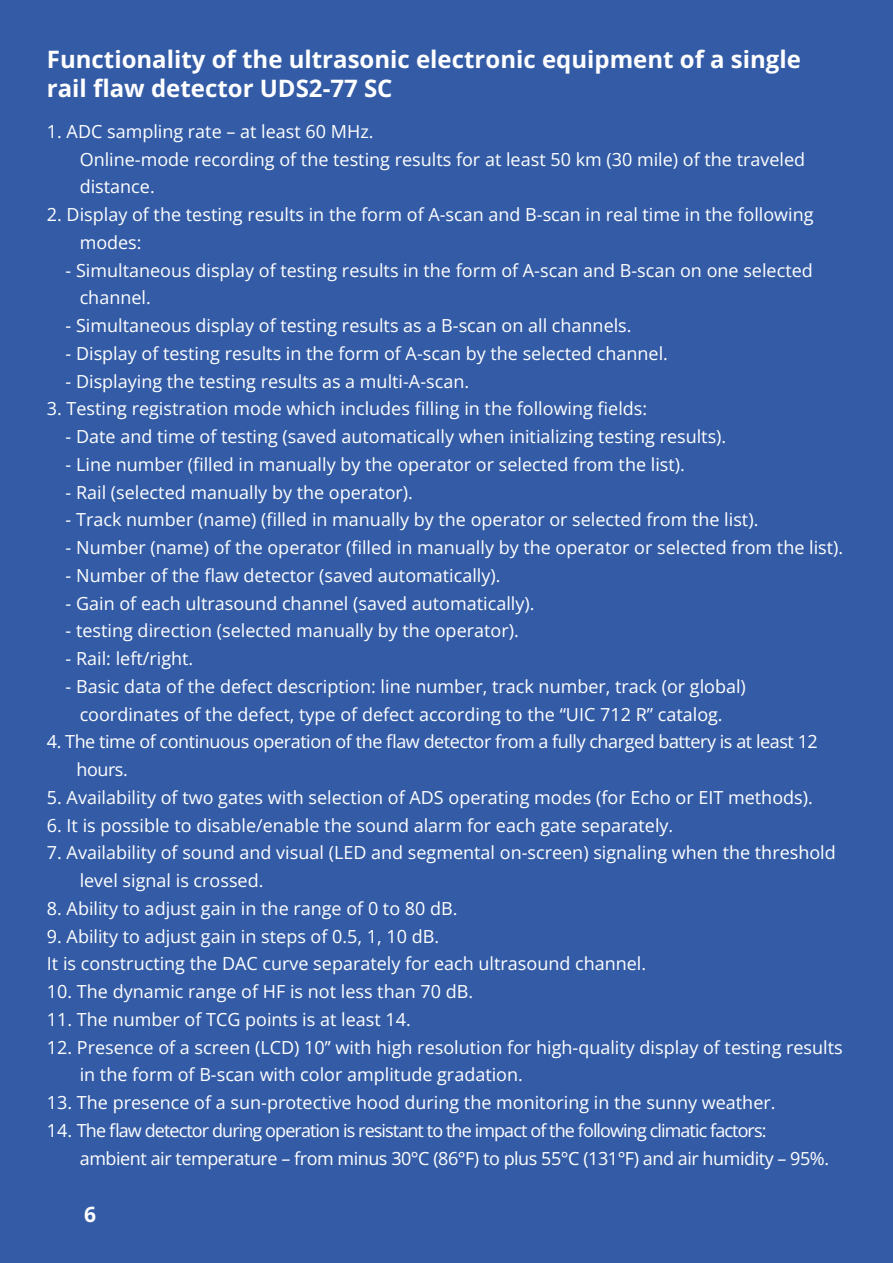
<style>
.page{position:relative;width:893px;height:1263px;background:#345ca6}
.page>*{position:absolute;margin:0;border:0;box-sizing:border-box;transform-origin:0 0}
.t1{font:700 24px/28.8px "Open Sans";color:#fff}
.t2{font:700 21px "Open Sans";color:#fff}
.t3{font:18px/27.8px "Open Sans";color:#fff}
.t4{font:18px/27.8px "Open Sans";letter-spacing:-.05em;color:#fff}
.t5{font:18px/27.8px "Open Sans";letter-spacing:-.025em;color:#fff}
</style>
<div class="page">
<h1 class="t1" style="left:47px;top:44px;width:756px">Functionality of the ultrasonic electronic equipment of a single rail flaw detector UDS2-77 SC</h1>
<p class="t3" style="left:80px;top:117px;width:727px;text-indent:-33px">1. ADC sampling rate – at least 60 MHz.<br>Online-mode recording of the testing results for at least 50 km (30 mile) of the traveled distance.</p>
<p class="t3" style="left:80px;top:200px;width:735px;text-indent:-33px">2. Display of the testing results in the form of A-scan and B-scan in real time in the following modes:</p>
<p class="t3" style="left:80px;top:256px;width:735px;text-indent:-14px">- Simultaneous display of testing results in the form of A-scan and B-scan on one selected channel.</p>
<p class="t3" style="left:66px;top:311px;width:567px">- Simultaneous display of testing results as a B-scan on all channels.</p>
<p class="t3" style="left:66px;top:339px;width:604px">- Display of testing results in the form of A-scan by the selected channel.</p>
<p class="t3" style="left:66px;top:367px;width:405px">- Displaying the testing results as a multi-A-scan.</p>
<p class="t3" style="left:47px;top:394px;width:602px">3. Testing registration mode which includes filling in the following fields:</p>
<p class="t3" style="left:66px;top:422px;width:662px">- Date and time of testing (saved automatically when initializing testing results).</p>
<p class="t3" style="left:66px;top:450px;width:621px">- Line number (filled in manually by the operator or selected from the list).</p>
<p class="t3" style="left:66px;top:478px;width:349px">- Rail (selected manually by the operator).</p>
<p class="t3" style="left:66px;top:505px;width:694px">- Track number (name) (filled in manually by the operator or selected from the list).</p>
<p class="t3" style="left:66px;top:533px;width:779px">- Number (name) of the operator (filled in manually by the operator or selected from the list).</p>
<p class="t3" style="left:66px;top:561px;width:436px">- Number of the flaw detector (saved automatically).</p>
<p class="t3" style="left:66px;top:589px;width:470px">- Gain of each ultrasound channel (saved automatically).</p>
<p class="t3" style="left:66px;top:616px;width:455px">- testing direction (selected manually by the operator).</p>
<p class="t3" style="left:66px;top:644px;width:129px">- Rail: left/right.</p>
<p class="t3" style="left:66px;top:672px;width:682px;text-align:center">- Basic data of the defect description: line number, track number, track (or global) coordinates of the defect, type of defect according to the “UIC 712 R” catalog.</p>
<p class="t5" style="left:77px;top:727px;width:743px;text-indent:-30px">4. The time of continuous operation of the flaw detector from a fully charged battery is at least 12 hours.</p>
<p class="t3" style="left:47px;top:783px;width:767px">5. Availability of two gates with selection of ADS operating modes (for Echo or EIT methods).</p>
<p class="t3" style="left:47px;top:811px;width:628px">6. It is possible to disable/enable the sound alarm for each gate separately.</p>
<p class="t3" style="left:80px;top:838px;width:758px;text-indent:-33px">7. Availability of sound and visual (LED and segmental on-screen) signaling when the threshold level signal is crossed.</p>
<p class="t3" style="left:47px;top:894px;width:412px">8. Ability to adjust gain in the range of 0 to 80 dB.</p>
<p class="t3" style="left:47px;top:922px;width:601px">9. Ability to adjust gain in steps of 0.5, 1, 10 dB.<br>It is constructing the DAC curve separately for each ultrasound channel.</p>
<p class="t3" style="left:47px;top:977px;width:428px">10. The dynamic range of HF is not less than 70 dB.</p>
<p class="t3" style="left:47px;top:1005px;width:365px">11. The number of TCG points is at least 14.</p>
<p class="t3" style="left:80px;top:1033px;width:765px;text-indent:-33px">12. Presence of a screen (LCD) 10’’ with high resolution for high-quality display of testing results in the form of B-scan with color amplitude gradation.</p>
<p class="t3" style="left:47px;top:1088px;width:730px">13. The presence of a sun-protective hood during the monitoring in the sunny weather.</p>
<p class="t4" style="left:80px;top:1116px;width:751px;text-indent:-33px">14. The flaw detector during operation is resistant to the impact of the following climatic factors: ambient air temperature – from minus 30°C (86°F) to plus 55°C (131°F) and air humidity – 95%.</p>
<p class="t2" style="left:84px;top:1199px;width:14px">6</p>
</div>
